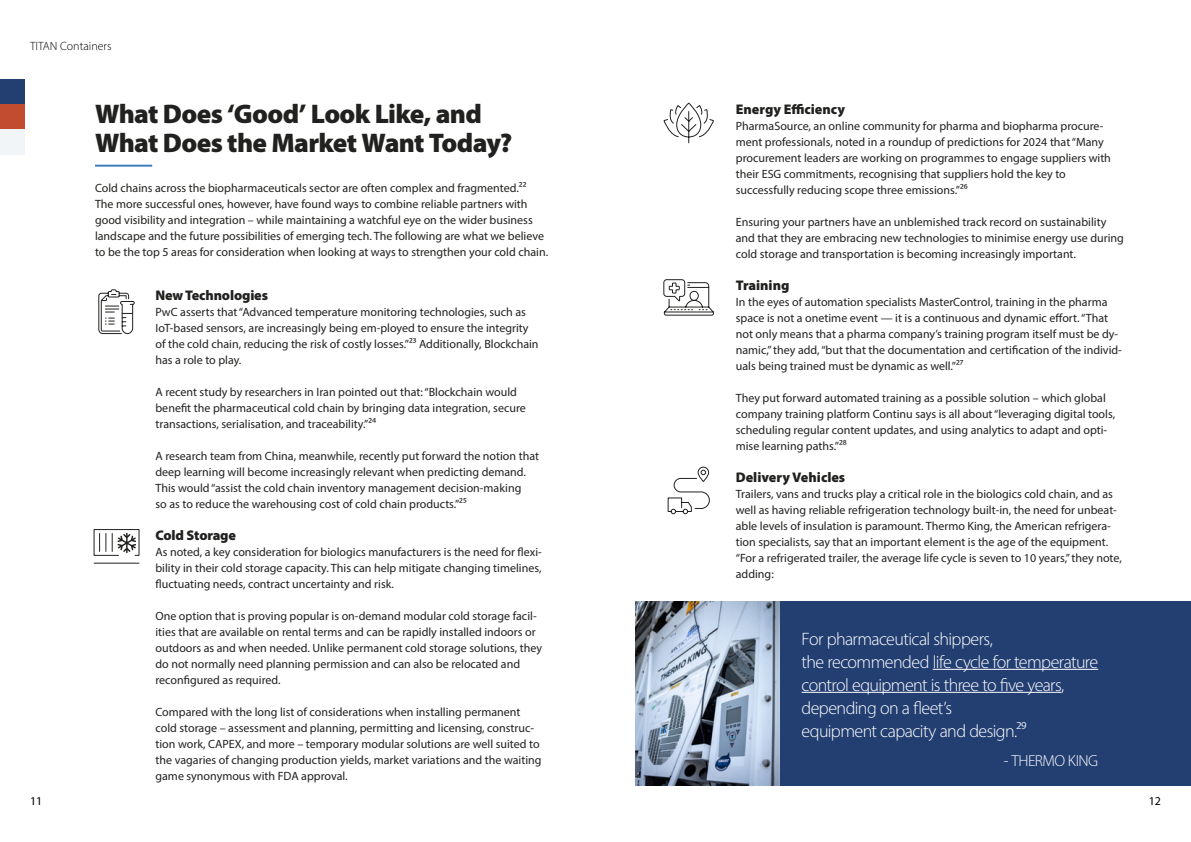
<style>
.page{position:relative;width:1191px;height:842px;background:#fff}
.page>*{position:absolute;margin:0;border:0;box-sizing:border-box;transform-origin:0 0}
.t1{font:900 27px/29px "Myriad Pro";letter-spacing:-.025em;color:#21211f}
.t2{font:300 18px/23px "Myriad Pro";letter-spacing:-.035em;color:#fff}
.t3{font:300 16px "Myriad Pro";letter-spacing:-.03em;color:#fff}
.t4{font:900 14px "Myriad Pro";letter-spacing:-.005em;color:#21211f}
.t5{font:12px/16px "Myriad Pro";color:#21211f}
.t6{font:300 12px "Myriad Pro";color:#000}
.t7{font:12px "Myriad Pro";color:#000}
</style>
<div class="page">
<div style="left:663px;top:602px;width:528px;height:184px;background:#233f72"></div>
<hr style="left:932px;top:669px;width:166px;height:1px;background:#fff">
<hr style="left:801px;top:692px;width:260px;height:1px;background:#fff">
<hr style="left:95px;top:165px;width:57px;height:2px;background:#407dbf">
<svg style="left:98px;top:289px;width:37px;height:46px"></svg>
<svg style="left:663px;top:103px;width:51px;height:41px"></svg>
<img style="left:635px;top:602px;width:144px;height:184px">
<div style="left:0;top:79px;width:25px;height:25px;background:#233f72"></div>
<div style="left:0;top:104px;width:25px;height:25px;background:#c14c30"></div>
<div style="left:0;top:129px;width:25px;height:25px;background:#f2f5f8"></div>
<svg style="left:663px;top:279px;width:51px;height:37px"></svg>
<svg style="left:667px;top:466px;width:43px;height:49px"></svg>
<svg style="left:93px;top:529px;width:47px;height:35px"></svg>
<p class="t6" style="left:30px;top:39px;width:83px">TITAN Containers</p>
<h1 class="t1" style="left:95px;top:98px;width:419px">What Does ‘Good’ Look Like, and<br>What Does the Market Want Today?</h1>
<p class="t5" style="left:95px;top:180px;width:454px">Cold chains across the biopharmaceuticals sector are often complex and fragmented.22<br>The more successful ones, however, have found ways to combine reliable partners with good visibility and integration – while maintaining a watchful eye on the wider business landscape and the future possibilities of emerging tech. The following are what we believe to be the top 5 areas for consideration when looking at ways to strengthen your cold chain.</p>
<p class="t4" style="left:155px;top:286px;width:114px">New Technologies</p>
<p class="t5" style="left:155px;top:304px;width:384px">PwC asserts that “Advanced temperature monitoring technologies, such as IoT-based sensors, are increasingly being em-ployed to ensure the integrity of the cold chain, reducing the risk of costly losses.”23 Additionally, Blockchain has a role to play.</p>
<p class="t5" style="left:155px;top:384px;width:372px">A recent study by researchers in Iran pointed out that: “Blockchain would benefit the pharmaceutical cold chain by bringing data integration, secure transactions, serialisation, and traceability.”2⁴</p>
<p class="t5" style="left:155px;top:448px;width:385px">A research team from China, meanwhile, recently put forward the notion that deep learning will become increasingly relevant when predicting demand.<br>This would “assist the cold chain inventory management decision-making<br>so as to reduce the warehousing cost of cold chain products.”2⁵</p>
<p class="t4" style="left:155px;top:526px;width:82px">Cold Storage</p>
<p class="t5" style="left:155px;top:544px;width:388px;text-align:justify">As noted, a key consideration for biologics manufacturers is the need for flexi&shy;bility in their cold storage capacity. This can help mitigate changing timelines, fluctuating needs, contract uncertainty and risk.</p>
<p class="t5" style="left:155px;top:608px;width:388px">One option that is proving popular is on-demand modular cold storage facil&shy;ities that are available on rental terms and can be rapidly installed indoors or outdoors as and when needed. Unlike permanent cold storage solutions, they do not normally need planning permission and can also be relocated and reconfigured as required.</p>
<p class="t5" style="left:155px;top:704px;width:387px">Compared with the long list of considerations when installing permanent cold storage – assessment and planning, permitting and licensing, construc&shy;tion work, CAPEX, and more – temporary modular solutions are well suited to the vagaries of changing production yields, market variations and the waiting game synonymous with FDA approval.</p>
<p class="t4" style="left:736px;top:99px;width:111px">Energy Efficiency</p>
<p class="t5" style="left:736px;top:117px;width:377px">PharmaSource, an online community for pharma and biopharma procure&shy;ment professionals, noted in a roundup of predictions for 2024 that “Many procurement leaders are working on programmes to engage suppliers with their ESG commitments, recognising that suppliers hold the key to successfully reducing scope three emissions.”2⁶</p>
<p class="t5" style="left:736px;top:213px;width:389px">Ensuring your partners have an unblemished track record on sustainability and that they are embracing new technologies to minimise energy use during cold storage and transportation is becoming increasingly important.</p>
<p class="t4" style="left:736px;top:275px;width:55px">Training</p>
<p class="t5" style="left:736px;top:293px;width:387px">In the eyes of automation specialists MasterControl, training in the pharma space is not a onetime event — it is a continuous and dynamic effort. “That not only means that a pharma company’s training program itself must be dy&shy;namic,” they add, “but that the documentation and certification of the individ&shy;uals being trained must be dynamic as well.”2⁷</p>
<p class="t5" style="left:736px;top:389px;width:381px">They put forward automated training as a possible solution – which global company training platform Continu says is all about “leveraging digital tools, scheduling regular content updates, and using analytics to adapt and opti&shy;mise learning paths.”2⁸</p>
<p class="t4" style="left:736px;top:467px;width:111px">Delivery Vehicles</p>
<p class="t5" style="left:736px;top:485px;width:387px">Trailers, vans and trucks play a critical role in the biologics cold chain, and as well as having reliable refrigeration technology built-in, the need for unbeat&shy;able levels of insulation is paramount. Thermo King, the American refrigera&shy;tion specialists, say that an important element is the age of the equipment. “For a refrigerated trailer, the average life cycle is seven to 10 years,” they note, adding:</p>
<h2 class="t2" style="left:801px;top:627px;width:298px">For pharmaceutical shippers,<br>the recommended life cycle for temperature control equipment is three to five years, depending on a fleet’s<br>equipment capacity and design.2⁹</h2>
<h3 class="t3" style="left:1003px;top:751px;width:96px">- THERMO KING</h3>
<p class="t7" style="left:30px;top:793px;width:14px">11</p>
<p class="t7" style="left:1148px;top:793px;width:14px">12</p>
</div>
